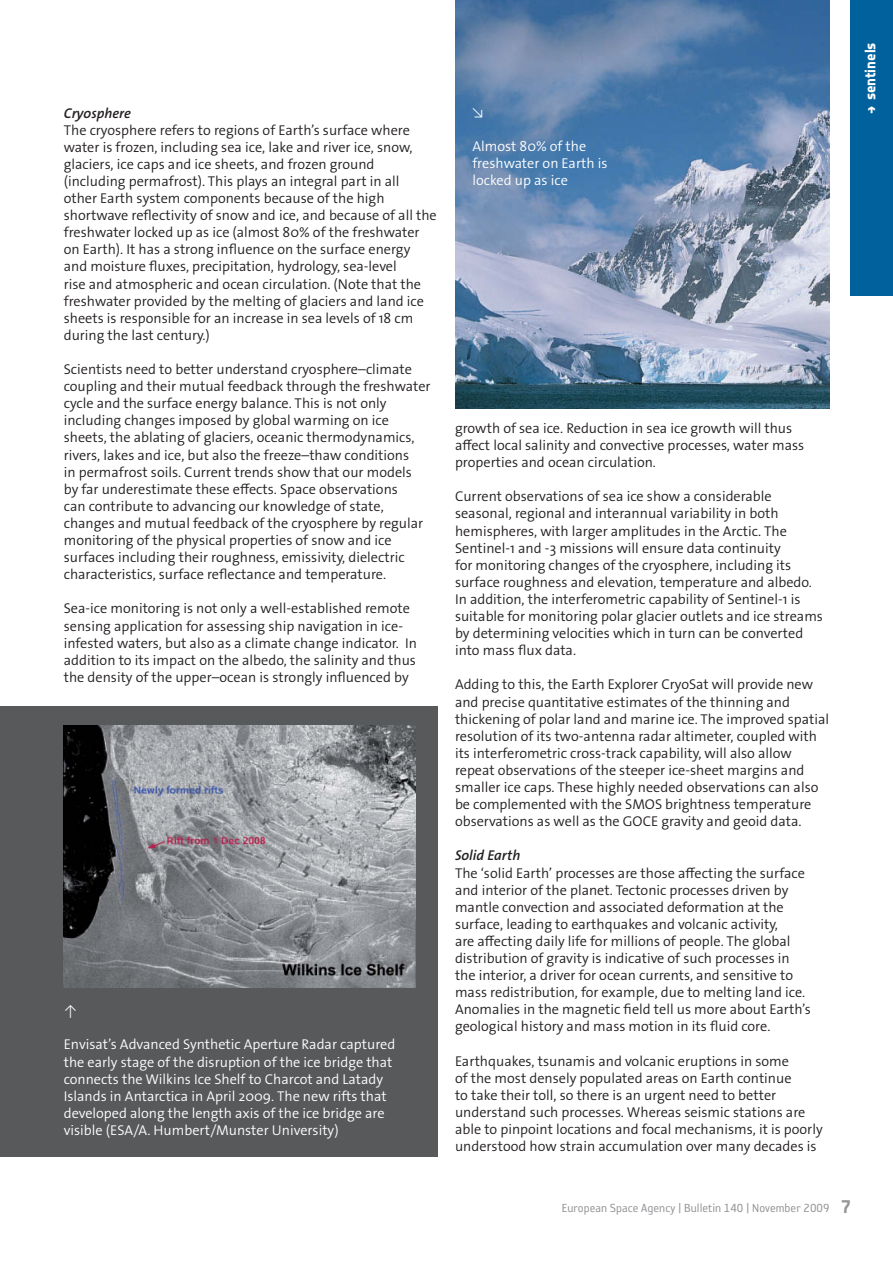
<style>
.page{position:relative;width:893px;height:1263px;background:#fff}
.page>*{position:absolute;margin:0;border:0;box-sizing:border-box;transform-origin:0 0}
.t1{font:15px "Notes Style Bold Tf";color:#fff}
.t2{font:300 14.25px/17.1px "The Sans Os F";color:#231f20}
.t3{font:300 14.25px/17.1px "The Sans Os F";color:#fff}
.t4{font:italic 600 14.25px "The Sans Os F";color:#231f20}
.t5{font:13.5px "Reykjavik One OT A Gauge";color:#939598}
.t6{font:300 13.5px "The Sans Os F";color:#fff}
.s1{font-family:"Notes Esa";font-weight:700}
.s2{font-family:"Notes Style Bold Tf";font-size:18px}
</style>
<div class="page">
<div style="left:850px;top:0;width:43px;height:296px;background:#00619c"></div>
<div style="left:0;top:706px;width:438px;height:451px;background:#58595b"></div>
<img style="left:455px;top:0;width:374px;height:409px">
<img style="left:64px;top:725px;width:352px;height:263px">
<svg style="left:473px;top:108px;width:9px;height:9px"></svg>
<p class="t4" style="left:64px;top:107px;width:69px">Cryosphere</p>
<p class="t2" style="left:64px;top:122px;width:374px">The cryosphere refers to regions of Earth’s surface where water is frozen, including sea ice, lake and river ice, snow, glaciers, ice caps and ice sheets, and frozen ground (including permafrost). This plays an integral part in all<br>other Earth system components because of the high shortwave reflectivity of snow and ice, and because of all the freshwater locked up as ice (almost 80% of the freshwater on Earth). It has a strong influence on the surface energy and moisture fluxes, precipitation, hydrology, sea-level<br>rise and atmospheric and ocean circulation. (Note that the freshwater provided by the melting of glaciers and land ice sheets is responsible for an increase in sea levels of 18 cm during the last century.)</p>
<p class="t2" style="left:64px;top:362px;width:368px">Scientists need to better understand cryosphere–climate coupling and their mutual feedback through the freshwater cycle and the surface energy balance. This is not only including changes imposed by global warming on ice sheets, the ablating of glaciers, oceanic thermodynamics, rivers, lakes and ice, but also the freeze–thaw conditions<br>in permafrost soils. Current trends show that our models<br>by far underestimate these effects. Space observations<br>can contribute to advancing our knowledge of state, changes and mutual feedback of the cryosphere by regular monitoring of the physical properties of snow and ice surfaces including their roughness, emissivity, dielectric characteristics, surface reflectance and temperature.</p>
<p class="t2" style="left:64px;top:601px;width:355px">Sea-ice monitoring is not only a well-established remote sensing application for assessing ship navigation in ice&shy;infested waters, but also as a climate change indicator. In addition to its impact on the albedo, the salinity and thus the density of the upper–ocean is strongly influenced by</p>
<p class="t6" style="left:64px;top:1005px;width:15px">↑</p>
<p class="t3" style="left:64px;top:1037px;width:333px">Envisat’s Advanced Synthetic Aperture Radar captured the early stage of the disruption of the ice bridge that connects the Wilkins Ice Shelf to Charcot and Latady Islands in Antarctica in April 2009. The new rifts that developed along the length axis of the ice bridge are visible (ESA/A. Humbert/Munster University)</p>
<p class="t3" style="left:472px;top:139px;width:137px">Almost 80% of the freshwater on Earth is locked up as ice</p>
<p class="t1" style="left:865px;top:114px;width:73px;rotate:-90deg"><span class="s1">→</span> sentinels</p>
<p class="t2" style="left:455px;top:421px;width:351px">growth of sea ice. Reduction in sea ice growth will thus affect local salinity and convective processes, water mass properties and ocean circulation.</p>
<p class="t2" style="left:455px;top:489px;width:369px">Current observations of sea ice show a considerable seasonal, regional and interannual variability in both hemispheres, with larger amplitudes in the Arctic. The Sentinel-1 and -3 missions will ensure data continuity<br>for monitoring changes of the cryosphere, including its surface roughness and elevation, temperature and albedo.<br>In addition, the interferometric capability of Sentinel-1 is suitable for monitoring polar glacier outlets and ice streams by determining velocities which in turn can be converted into mass flux data.</p>
<p class="t2" style="left:455px;top:677px;width:376px">Adding to this, the Earth Explorer CryoSat will provide new and precise quantitative estimates of the thinning and thickening of polar land and marine ice. The improved spatial resolution of its two-antenna radar altimeter, coupled with its interferometric cross-track capability, will also allow repeat observations of the steeper ice-sheet margins and smaller ice caps. These highly needed observations can also be complemented with the SMOS brightness temperature observations as well as the GOCE gravity and geoid data.</p>
<p class="t4" style="left:455px;top:850px;width:67px">Solid Earth</p>
<p class="t2" style="left:455px;top:865px;width:357px">The ‘solid Earth’ processes are those affecting the surface and interior of the planet. Tectonic processes driven by mantle convection and associated deformation at the surface, leading to earthquakes and volcanic activity,<br>are affecting daily life for millions of people. The global distribution of gravity is indicative of such processes in the interior, a driver for ocean currents, and sensitive to mass redistribution, for example, due to melting land ice.<br>Anomalies in the magnetic field tell us more about Earth’s geological history and mass motion in its fluid core.</p>
<p class="t2" style="left:455px;top:1053px;width:369px">Earthquakes, tsunamis and volcanic eruptions in some<br>of the most densely populated areas on Earth continue<br>to take their toll, so there is an urgent need to better understand such processes. Whereas seismic stations are able to pinpoint locations and focal mechanisms, it is poorly understood how strain accumulation over many decades is</p>
<p class="t5" style="left:562px;top:1203px;width:290px">European Space Agency | Bulletin 140 | November 2009 <span class="s2">7</span></p>
</div>
